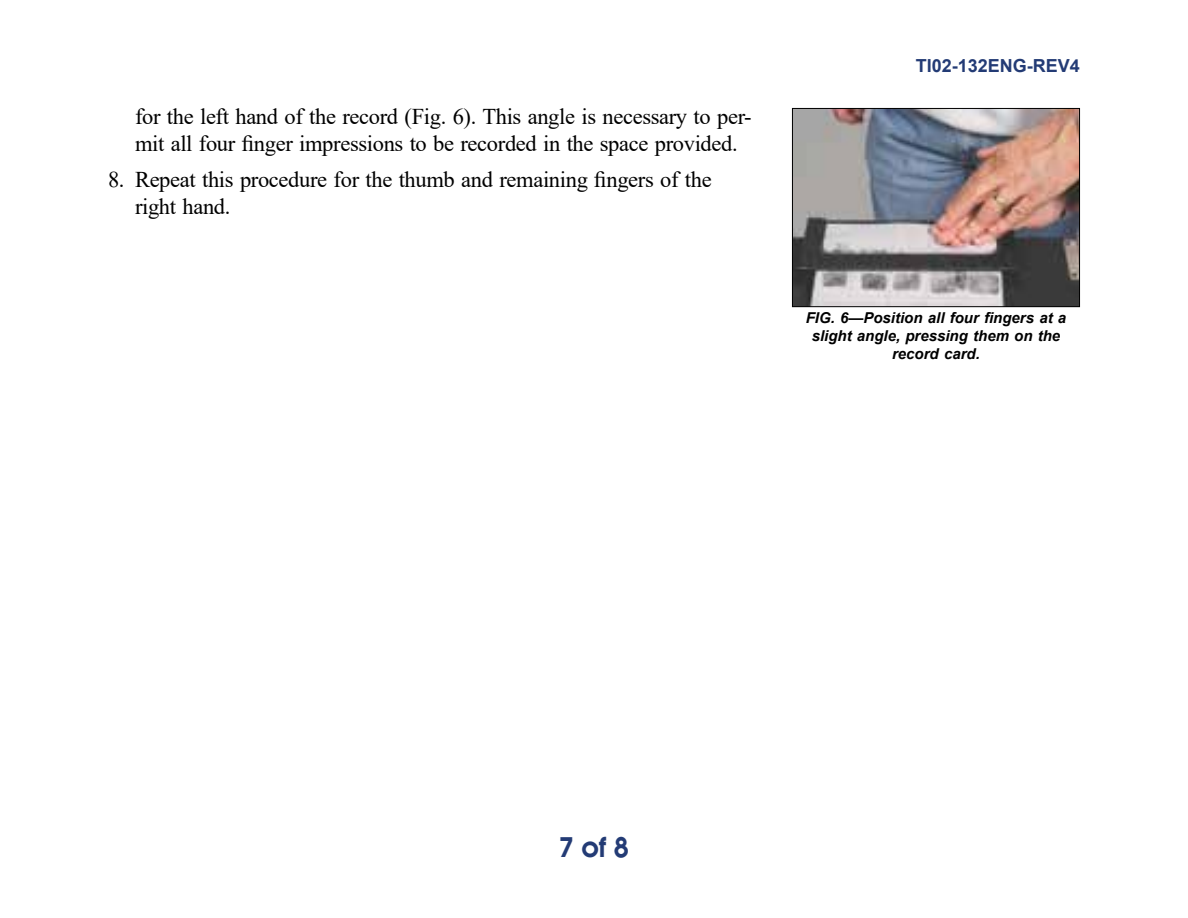
<style>
.page{position:relative;width:1188px;height:918px;background:#fff}
.page>*{position:absolute;margin:0;border:0;box-sizing:border-box;transform-origin:0 0}
.t1{font:700 27px "Avalon";color:#233b75}
.t2{font:22.5px/27px "Times New Roman";letter-spacing:-.015em;color:#000}
.t3{font:700 18px "Arial";color:#233b75}
.t4{font:italic 700 15px/18px "Arial";color:#000;text-align:center}
</style>
<div class="page">
<img style="left:794px;top:110px;width:284px;height:195px">
<div style="left:792px;top:108px;width:288px;height:199px;border:1px solid #000"></div>
<p class="t2" style="left:135px;top:102px;width:618px">for the left hand of the record (Fig. 6). This angle is necessary to per&shy;mit all four finger impressions to be recorded in the space provided.</p>
<p class="t2" style="left:135px;top:166px;width:578px;text-indent:-27px">8. Repeat this procedure for the thumb and remaining fingers of the right hand.</p>
<p class="t3" style="left:916px;top:53px;width:166px">TI02-132ENG-REV4</p>
<p class="t4" style="left:806px;top:309px;width:262px">FIG. 6—Position all four fingers at a slight angle, pressing them on the record card.</p>
<p class="t1" style="left:559px;top:829px;width:72px">7 of 8</p>
</div>
